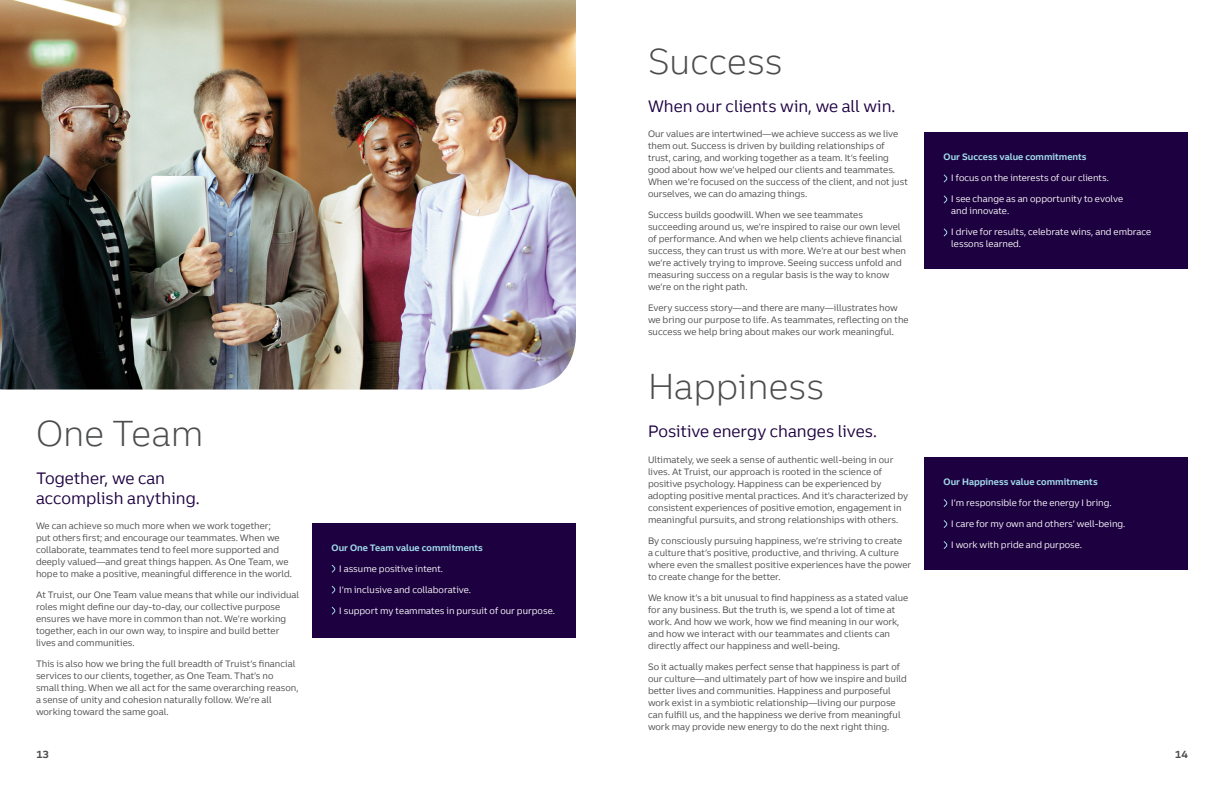
<style>
.page{position:relative;width:1224px;height:792px;background:#fff}
.page>*{position:absolute;margin:0;border:0;box-sizing:border-box;transform-origin:0 0}
.Subhead{font:300 35px "Truist Trio";color:#4b4c4d}
.Smaller_dek{font:16px/20px "Truist Trio";color:#1d0040}
.t1{font:700 10px "Truist Trio";color:#4b4c4d}
.Body{font:9px/12px "Truist Trio";color:#4b4c4d}
.Body-2{font:9px/12px "Truist Trio";color:#fff}
.Body-3{font:700 9px "Truist Trio";color:#a1dbea}
</style>
<div class="page">
<div style="left:312px;top:523px;width:264px;height:114px;background:#1d0040"></div>
<svg style="left:331px;top:564px;width:5px;height:9px"></svg>
<svg style="left:331px;top:585px;width:5px;height:9px"></svg>
<svg style="left:331px;top:606px;width:5px;height:9px"></svg>
<div style="left:924px;top:133px;width:264px;height:136px;background:#1d0040"></div>
<div style="left:924px;top:457px;width:264px;height:112px;background:#1d0040"></div>
<svg style="left:943px;top:174px;width:5px;height:9px"></svg>
<svg style="left:943px;top:195px;width:5px;height:9px"></svg>
<svg style="left:943px;top:228px;width:5px;height:9px"></svg>
<svg style="left:943px;top:499px;width:5px;height:8px"></svg>
<svg style="left:943px;top:520px;width:5px;height:8px"></svg>
<svg style="left:943px;top:541px;width:5px;height:8px"></svg>
<img style="left:0;top:0;width:576px;height:390px">
<p class="Subhead" style="left:36px;top:412px;width:169px">One Team</p>
<p class="Smaller_dek" style="left:36px;top:468px;width:165px">Together, we can accomplish anything.</p>
<p class="Body" style="left:36px;top:520px;width:258px">We can achieve so much more when we work together;<br>put others first; and encourage our teammates. When we collaborate, teammates tend to feel more supported and deeply valued—and great things happen. As One Team, we hope to make a positive, meaningful difference in the world.</p>
<p class="Body" style="left:36px;top:589px;width:265px">At Truist, our One Team value means that while our individual roles might define our day-to-day, our collective purpose ensures we have more in common than not. We’re working together, each in our own way, to inspire and build better lives and communities.</p>
<p class="Body" style="left:36px;top:658px;width:264px">This is also how we bring the full breadth of Truist’s financial services to our clients, together, as One Team. That’s no small thing. When we all act for the same overarching reason, a sense of unity and cohesion naturally follow. We’re all working toward the same goal.</p>
<p class="Body-3" style="left:332px;top:542px;width:153px">Our One Team value commitments</p>
<p class="Body-2" style="left:339px;top:562px;width:105px">I assume positive intent.</p>
<p class="Body-2" style="left:339px;top:583px;width:133px">I’m inclusive and collaborative.</p>
<p class="Body-2" style="left:339px;top:604px;width:217px">I support my teammates in pursuit of our purpose.</p>
<p class="Subhead" style="left:648px;top:40px;width:136px">Success</p>
<p class="Smaller_dek" style="left:648px;top:96px;width:249px">When our clients win, we all win.</p>
<p class="Body" style="left:648px;top:128px;width:261px">Our values are intertwined—we achieve success as we live them out. Success is driven by building relationships of trust, caring, and working together as a team. It’s feeling good about how we’ve helped our clients and teammates.<br>When we’re focused on the success of the client, and not just ourselves, we can do amazing things.</p>
<p class="Body" style="left:648px;top:209px;width:260px">Success builds goodwill. When we see teammates succeeding around us, we’re inspired to raise our own level of performance. And when we help clients achieve financial success, they can trust us with more. We’re at our best when we’re actively trying to improve. Seeing success unfold and measuring success on a regular basis is the way to know we’re on the right path.</p>
<p class="Body" style="left:648px;top:302px;width:262px">Every success story—and there are many—illustrates how we bring our purpose to life. As teammates, reflecting on the success we help bring about makes our work meaningful.</p>
<p class="Subhead" style="left:648px;top:365px;width:178px">Happiness</p>
<p class="Smaller_dek" style="left:648px;top:421px;width:231px">Positive energy changes lives.</p>
<p class="Body" style="left:648px;top:453px;width:262px">Ultimately, we seek a sense of authentic well-being in our lives. At Truist, our approach is rooted in the science of positive psychology. Happiness can be experienced by adopting positive mental practices. And it’s characterized by consistent experiences of positive emotion, engagement in meaningful pursuits, and strong relationships with others.</p>
<p class="Body" style="left:648px;top:534px;width:265px">By consciously pursuing happiness, we’re striving to create<br>a culture that’s positive, productive, and thriving. A culture where even the smallest positive experiences have the power to create change for the better.</p>
<p class="Body" style="left:648px;top:591px;width:262px">We know it’s a bit unusual to find happiness as a stated value for any business. But the truth is, we spend a lot of time at work. And how we work, how we find meaning in our work, and how we interact with our teammates and clients can directly affect our happiness and well-being.</p>
<p class="Body" style="left:648px;top:660px;width:260px">So it actually makes perfect sense that happiness is part of our culture—and ultimately part of how we inspire and build better lives and communities. Happiness and purposeful work exist in a symbiotic relationship—living our purpose can fulfill us, and the happiness we derive from meaningful work may provide new energy to do the next right thing.</p>
<p class="Body-3" style="left:944px;top:151px;width:145px">Our Success value commitments</p>
<p class="Body-2" style="left:951px;top:172px;width:159px">I focus on the interests of our clients.</p>
<p class="Body-2" style="left:951px;top:193px;width:173px">I see change as an opportunity to evolve and innovate.</p>
<p class="Body-2" style="left:951px;top:226px;width:202px">I drive for results, celebrate wins, and embrace lessons learned.</p>
<p class="Body-3" style="left:944px;top:476px;width:156px">Our Happiness value commitments</p>
<p class="Body-2" style="left:951px;top:497px;width:162px">I’m responsible for the energy I bring.</p>
<p class="Body-2" style="left:951px;top:518px;width:176px">I care for my own and others’ well-being.</p>
<p class="Body-2" style="left:951px;top:539px;width:132px">I work with pride and purpose.</p>
<p class="t1" style="left:36px;top:748px;width:15px">13</p>
<p class="t1" style="left:1175px;top:748px;width:15px">14</p>
</div>
